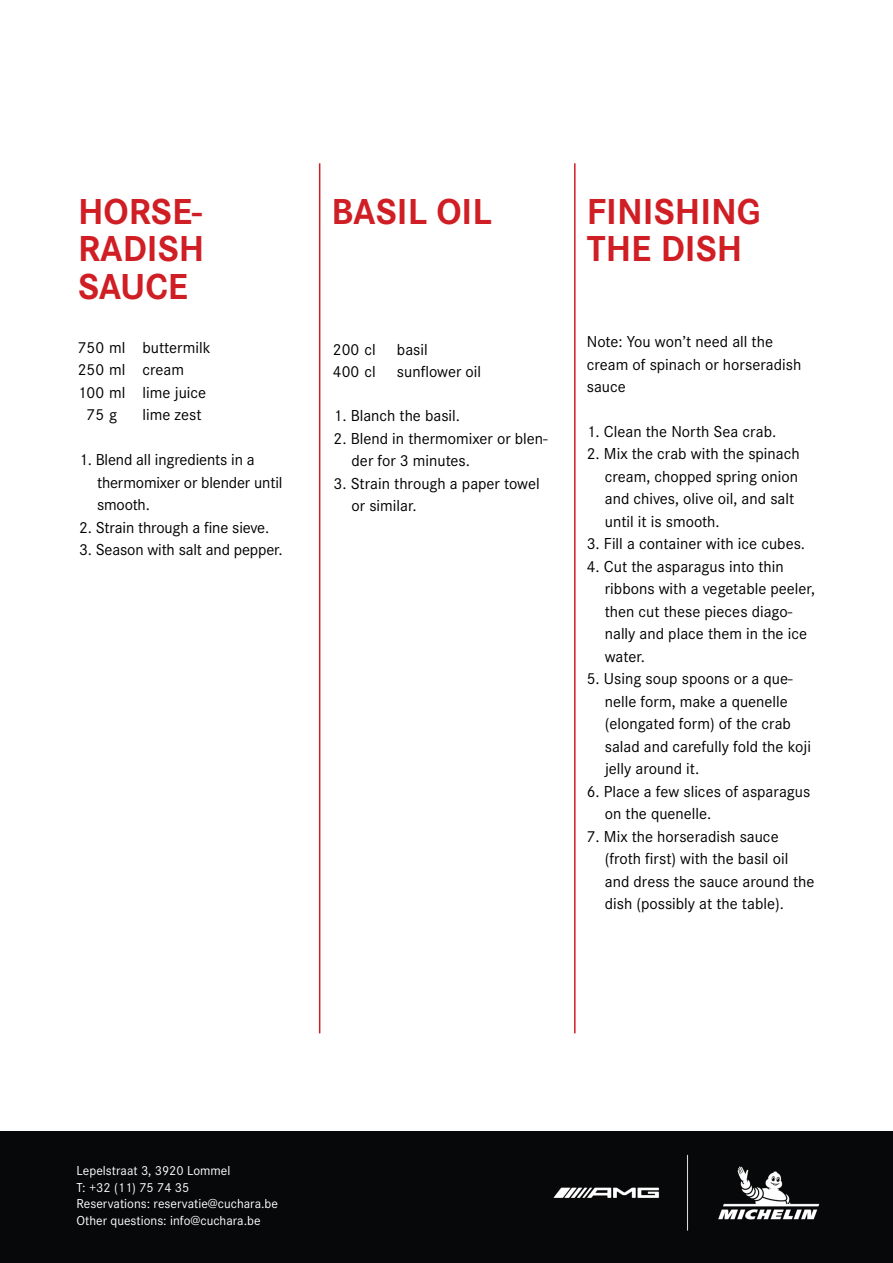
<style>
.page{position:relative;width:893px;height:1263px;background:#fff}
.page>*{position:absolute;margin:0;border:0;box-sizing:border-box;transform-origin:0 0}
.t1{font:700 37.5px/37.5px "Corporate S";color:#d01e25}
.t2{font:16.5px/22.5px "Corporate S";color:#000001}
.t3{font:13.5px "Corporate S";color:#fff}
</style>
<div class="page">
<hr style="left:319px;top:163px;width:1px;height:870px;background:#d01e25">
<hr style="left:574px;top:163px;width:2px;height:870px;background:#d01e25">
<div style="left:0;top:1131px;width:893px;height:132px;background:#070809"></div>
<img style="left:553px;top:1154px;width:267px;height:77px">
<p class="t1" style="left:78px;top:194px;width:126px">HORSE-</p>
<p class="t1" style="left:78px;top:231px;width:128px">RADISH</p>
<p class="t1" style="left:78px;top:269px;width:112px">SAUCE</p>
<p class="t2" style="left:143px;top:336px;width:70px">buttermilk</p>
<p class="t2" style="left:143px;top:359px;width:43px">cream</p>
<p class="t2" style="left:143px;top:381px;width:65px">lime juice</p>
<p class="t2" style="left:143px;top:404px;width:61px">lime zest</p>
<p class="t2" style="left:97px;top:448px;width:187px;text-indent:-18px">1. Blend all ingredients in a thermomixer or blender until smooth.</p>
<p class="t2" style="left:79px;top:516px;width:192px">2. Strain through a fine sieve.</p>
<p class="t2" style="left:79px;top:538px;width:205px">3. Season with salt and pepper.</p>
<p class="t2" style="left:78px;top:336px;width:49px">750 ml</p>
<p class="t2" style="left:78px;top:359px;width:49px">250 ml</p>
<p class="t2" style="left:78px;top:381px;width:49px">100 ml</p>
<p class="t2" style="left:87px;top:404px;width:32px">75g</p>
<p class="t1" style="left:331px;top:194px;width:162px">BASIL OIL</p>
<p class="t2" style="left:397px;top:338px;width:86px">basil sunflower oil</p>
<p class="t2" style="left:334px;top:405px;width:128px">1. Blanch the basil.</p>
<p class="t2" style="left:352px;top:427px;width:198px;text-indent:-18px">2. Blend in thermomixer or blen&shy;der for 3 minutes.</p>
<p class="t2" style="left:352px;top:472px;width:190px;text-indent:-18px">3. Strain through a paper towel or similar.</p>
<p class="t2" style="left:333px;top:338px;width:45px">200 cl</p>
<p class="t2" style="left:333px;top:361px;width:45px">400 cl</p>
<p class="t1" style="left:587px;top:194px;width:176px">FINISHING<br>THE DISH</p>
<p class="t2" style="left:587px;top:331px;width:216px">Note: You won’t need all the cream of spinach or horseradish sauce</p>
<p class="t2" style="left:587px;top:420px;width:191px">1. Clean the North Sea crab.</p>
<p class="t2" style="left:605px;top:442px;width:196px;text-indent:-18px">2. Mix the crab with the spinach cream, chopped spring onion and chives, olive oil, and salt until it is smooth.</p>
<p class="t2" style="left:587px;top:532px;width:220px">3. Fill a container with ice cubes.</p>
<p class="t2" style="left:605px;top:555px;width:212px;text-indent:-18px">4. Cut the asparagus into thin ribbons with a vegetable peeler, then cut these pieces diago&shy;nally and place them in the ice water.</p>
<p class="t2" style="left:605px;top:667px;width:208px;text-indent:-18px">5. Using soup spoons or a que&shy;nelle form, make a quenelle (elongated form) of the crab salad and carefully fold the koji jelly around it.</p>
<p class="t2" style="left:605px;top:780px;width:207px;text-indent:-18px">6. Place a few slices of asparagus on the quenelle.</p>
<p class="t2" style="left:605px;top:825px;width:211px;text-indent:-18px">7. Mix the horseradish sauce (froth first) with the basil oil and dress the sauce around the dish (possibly at the table).</p>
<p class="t3" style="left:77px;top:1163px;width:155px">Lepelstraat 3, 3920 Lommel</p>
<p class="t3" style="left:77px;top:1179px;width:114px">T: +32 (11) 75 74 35</p>
<p class="t3" style="left:77px;top:1196px;width:203px">Reservations: reservatie@cuchara.be</p>
<p class="t3" style="left:77px;top:1212px;width:186px">Other questions: info@cuchara.be</p>
</div>
